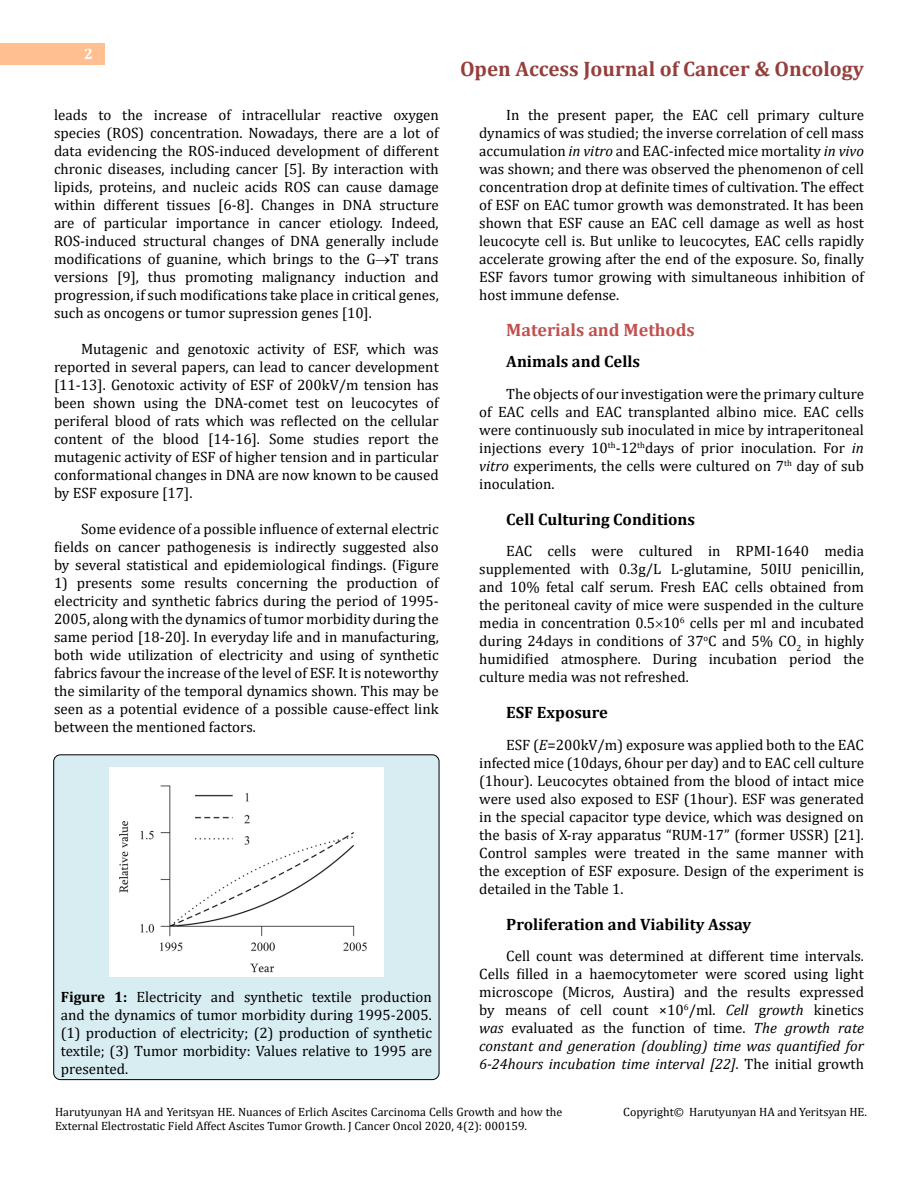
<style>
.page{position:relative;width:918px;height:1188px;background:#fff}
.page>*{position:absolute;margin:0;border:0;box-sizing:border-box;transform-origin:0 0}
.t1{font:700 21px "Cambria";color:#953f3c}
.t2{font:700 18px "Cambria";color:#c0504d}
.t3{font:700 16.5px "Cambria";color:#000}
.t4{font:15px/18px "Cambria";color:#000;text-align:justify}
.t5{font:700 15px "Cambria";color:#fff}
.t6{font:12px/14.4px "Cambria";color:#000}
.s1{font-weight:700}
.s2{font-style:italic}
</style>
<div class="page">
<div style="left:0;top:43px;width:105px;height:21px;background:#ffbf91"></div>
<div style="left:54px;top:755px;width:385px;height:325px;background:#d8edf2;border-radius:7px"></div>
<div style="left:53px;top:754px;width:386px;height:326px;border:1px solid #000;border-radius:7px"></div>
<div style="left:110px;top:768px;width:273px;height:208px;background:#fff"></div>
<p class="t5" style="left:84px;top:44px;width:10px">2</p>
<p class="t4" style="left:54px;top:105px;width:386px">leads to the increase of intracellular reactive oxygen species (ROS) concentration. Nowadays, there are a lot of data evidencing the ROS-induced development of different chronic diseases, including cancer [5]. By interaction with lipids, proteins, and nucleic acids ROS can cause damage within different tissues [6-8]. Changes in DNA structure are of particular importance in cancer etiology. Indeed, ROS-induced structural changes of DNA generally include modifications of guanine, which brings to the G→T trans versions [9], thus promoting malignancy induction and progression, if such modifications take place in critical genes, such as oncogens or tumor supression genes [10].</p>
<p class="t4" style="left:54px;top:339px;width:386px;text-indent:27px">Mutagenic and genotoxic activity of ESF, which was reported in several papers, can lead to cancer development [11-13]. Genotoxic activity of ESF of 200kV/m tension has been shown using the DNA-comet test on leucocytes of periferal blood of rats which was reflected on the cellular content of the blood [14-16]. Some studies report the mutagenic activity of ESF of higher tension and in particular conformational changes in DNA are now known to be caused by ESF exposure [17].</p>
<p class="t4" style="left:54px;top:519px;width:386px;text-indent:27px">Some evidence of a possible influence of external electric fields on cancer pathogenesis is indirectly suggested also by several statistical and epidemiological findings. (Figure</p>
<p class="t4" style="left:54px;top:573px;width:386px">1) presents some results concerning the production of electricity and synthetic fabrics during the period of 1995- 2005, along with the dynamics of tumor morbidity during the same period [18-20]. In everyday life and in manufacturing, both wide utilization of electricity and using of synthetic fabrics favour the increase of the level of ESF. It is noteworthy the similarity of the temporal dynamics shown. This may be seen as a potential evidence of a possible cause-effect link between the mentioned factors.</p>
<p class="t4" style="left:61px;top:987px;width:373px"><span class="s1">Figure 1:</span> Electricity and synthetic textile production and the dynamics of tumor morbidity during 1995-2005. (1) production of electricity; (2) production of synthetic textile; (3) Tumor morbidity: Values relative to 1995 are presented.</p>
<h1 class="t1" style="left:460px;top:54px;width:405px">Open Access Journal of Cancer &amp; Oncology</h1>
<p class="t4" style="left:479px;top:105px;width:386px;text-indent:27px">In the present paper, the EAC cell primary culture dynamics of was studied; the inverse correlation of cell mass accumulation <span class="s2">in vitro</span> and EAC-infected mice mortality <span class="s2">in vivo </span>was shown; and there was observed the phenomenon of cell concentration drop at definite times of cultivation. The effect of ESF on EAC tumor growth was demonstrated. It has been shown that ESF cause an EAC cell damage as well as host leucocyte cell is. But unlike to leucocytes, EAC cells rapidly accelerate growing after the end of the exposure. So, finally ESF favors tumor growing with simultaneous inhibition of host immune defense.</p>
<p class="t2" style="left:506px;top:317px;width:190px">Materials and Methods</p>
<p class="t3" style="left:506px;top:350px;width:135px">Animals and Cells</p>
<p class="t4" style="left:479px;top:384px;width:386px;text-indent:27px">The objects of our investigation were the primary culture of EAC cells and EAC transplanted albino mice. EAC cells were continuously sub inoculated in mice by intraperitoneal injections every 10<sup>th</sup>-12<sup>th</sup>days of prior inoculation. For <span class="s2">in vitro</span> experiments, the cells were cultured on 7<sup>th</sup> day of sub inoculation.</p>
<p class="t3" style="left:506px;top:507px;width:190px">Cell Culturing Conditions</p>
<p class="t4" style="left:479px;top:542px;width:386px;text-indent:27px">EAC cells were cultured in RPMI-1640 media supplemented with 0.3g/L L-glutamine, 50IU penicillin, and 10% fetal calf serum. Fresh EAC cells obtained from the peritoneal cavity of mice were suspended in the culture media in concentration 0.5 10<sup>6</sup> cells per ml and incubated during 24days in conditions of 37<sup>o</sup>C and 5% CO<sub>2</sub> in highly humidified atmosphere. During incubation period the culture media was not refreshed.</p>
<p class="t3" style="left:506px;top:701px;width:103px">ESF Exposure</p>
<p class="t4" style="left:479px;top:735px;width:386px;text-indent:27px">ESF (<span class="s2">E</span>=200kV/m) exposure was applied both to the EAC infected mice (10days, 6hour per day) and to EAC cell culture (1hour). Leucocytes obtained from the blood of intact mice were used also exposed to ESF (1hour). ESF was generated in the special capacitor type device, which was designed on the basis of X-ray apparatus “RUM-17” (former USSR) [21].<br>Control samples were treated in the same manner with the exception of ESF exposure. Design of the experiment is detailed in the Table 1.</p>
<p class="t3" style="left:506px;top:912px;width:246px">Proliferation and Viability Assay</p>
<p class="t4" style="left:479px;top:947px;width:386px;text-indent:27px">Cell count was determined at different time intervals.<br>Cells filled in a haemocytometer were scored using light microscope (Micros, Austira) and the results expressed by means of cell count ×10<sup>6</sup>/ml. <span class="s2">Cell</span> g<span class="s2">rowth</span> kinetics <span class="s2">was</span> evaluated as the function of time. <span class="s2">The growth rate constant and generation (doubling) time was quantified for 6-24hours incubation time interval [22].</span> The initial growth</p>
<p class="t6" style="left:55px;top:1105px;width:509px">Harutyunyan HA and Yeritsyan HE. Nuances of Erlich Ascites Carcinoma Cells Growth and how the<br>External Electrostatic Field Affect Ascites Tumor Growth. J Cancer Oncol 2020, 4(2): 000159.</p>
<p class="t6" style="left:623px;top:1105px;width:245px">Copyright© Harutyunyan HA and Yeritsyan HE.</p>
</div>
